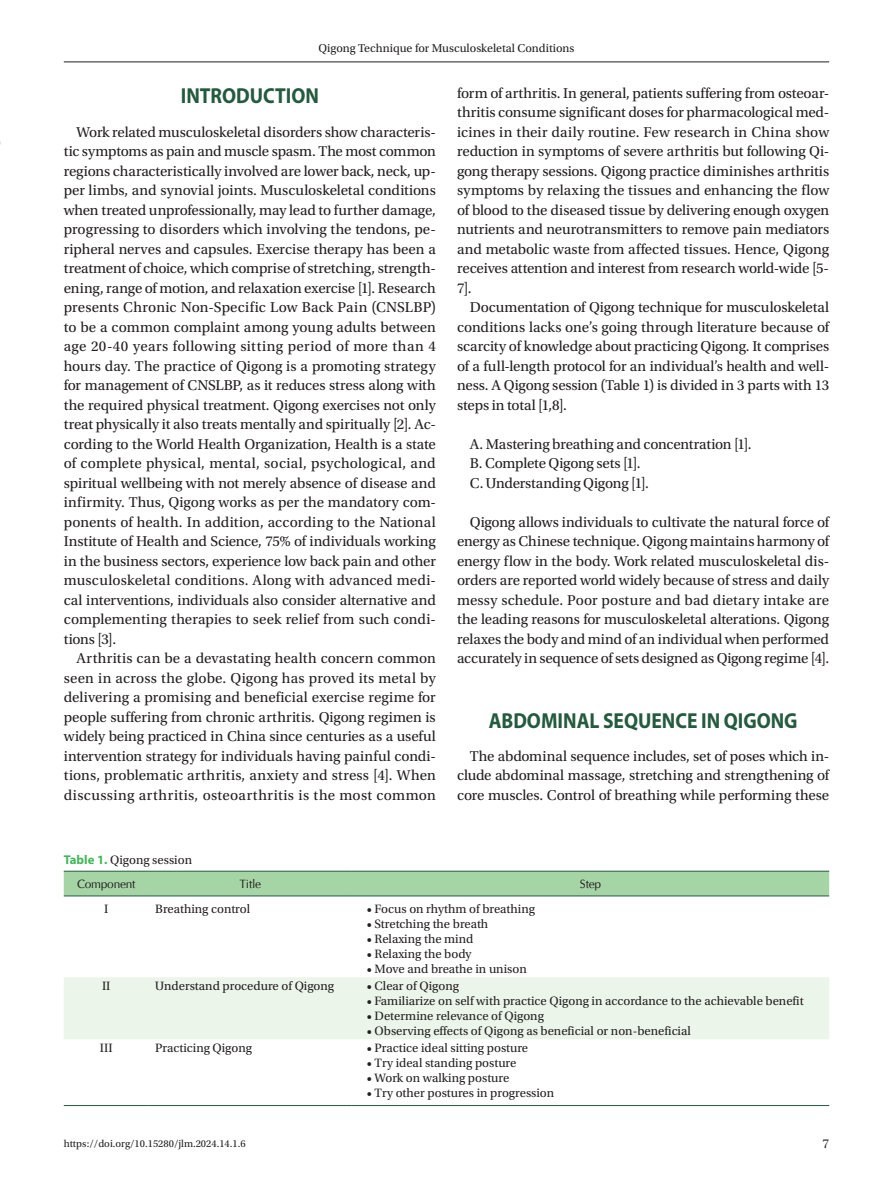
<style>
.page{position:relative;width:893px;height:1191px;background:#fff}
.page>*{position:absolute;margin:0;border:0;box-sizing:border-box;transform-origin:0 0}
.t1{font:700 21.75px "Myriad Pro";color:#245a3e;scale:.9 1}
.t2{font:15px/19.5px "Utopia Std";letter-spacing:-.01em;color:#231f20;text-align:justify}
.t3{font:13.5px "Utopia Std";color:#231f20}
.t4{font:12.75px "Utopia Std";color:#231f20}
.t5{font:12px "Utopia Std";color:#231f20}
.t6{font:12px "CG Omega";letter-spacing:-.02em;color:#231f20}
.t7{font:10.5px "Utopia Std";color:#231f20}
.s1{font-family:"Myriad Pro";font-weight:700;color:#41b757}
</style>
<div class="page">
<hr style="left:64px;top:61px;width:765px;height:1px;background:#231f20">
<div style="left:64px;top:871px;width:765px;height:24px;background:#a6d5a5"></div>
<div style="left:64px;top:977px;width:765px;height:62px;background:#ebf5ea"></div>
<hr style="left:64px;top:870px;width:85px;height:1px;background:#245a3e">
<hr style="left:149px;top:870px;width:203px;height:1px;background:#245a3e">
<hr style="left:352px;top:870px;width:477px;height:1px;background:#245a3e">
<hr style="left:64px;top:895px;width:85px;height:1px;background:#245a3e">
<hr style="left:149px;top:895px;width:203px;height:1px;background:#245a3e">
<hr style="left:352px;top:895px;width:477px;height:1px;background:#245a3e">
<hr style="left:64px;top:1105px;width:85px;height:1px;background:#245a3e">
<hr style="left:149px;top:1105px;width:203px;height:1px;background:#245a3e">
<hr style="left:352px;top:1105px;width:477px;height:1px;background:#245a3e">
<p class="t5" style="left:318px;top:41px;width:257px">Qigong Technique for Musculoskeletal Conditions</p>
<h1 class="t1" style="left:181px;top:82px;width:155px">INTRODUCTION</h1>
<p class="t2" style="left:64px;top:122px;width:374px;text-indent:13px">Work related musculoskeletal disorders show characteris&shy;tic symptoms as pain and muscle spasm. The most common regions characteristically involved are lower back, neck, up&shy;per limbs, and synovial joints. Musculoskeletal conditions when treated unprofessionally, may lead to further damage, progressing to disorders which involving the tendons, pe&shy;ripheral nerves and capsules. Exercise therapy has been a treatment of choice, which comprise of stretching, strength&shy;ening, range of motion, and relaxation exercise [1]. Research presents Chronic Non-Specific Low Back Pain (CNSLBP) to be a common complaint among young adults between age 20-40 years following sitting period of more than 4 hours day. The practice of Qigong is a promoting strategy for management of CNSLBP, as it reduces stress along with the required physical treatment. Qigong exercises not only treat physically it also treats mentally and spiritually [2]. Ac&shy;cording to the World Health Organization, Health is a state of complete physical, mental, social, psychological, and spiritual wellbeing with not merely absence of disease and infirmity. Thus, Qigong works as per the mandatory com&shy;ponents of health. In addition, according to the National Institute of Health and Science, 75% of individuals working in the business sectors, experience low back pain and other musculoskeletal conditions. Along with advanced medi&shy;cal interventions, individuals also consider alternative and complementing therapies to seek relief from such condi&shy;tions [3].</p>
<p class="t2" style="left:64px;top:649px;width:374px;text-indent:13px">Arthritis can be a devastating health concern common seen in across the globe. Qigong has proved its metal by delivering a promising and beneficial exercise regime for people suffering from chronic arthritis. Qigong regimen is widely being practiced in China since centuries as a useful intervention strategy for individuals having painful condi&shy;tions, problematic arthritis, anxiety and stress [4]. When discussing arthritis, osteoarthritis is the most common</p>
<p class="t2" style="left:457px;top:83px;width:374px">form of arthritis. In general, patients suffering from osteoar&shy;thritis consume significant doses for pharmacological med&shy;icines in their daily routine. Few research in China show reduction in symptoms of severe arthritis but following Qi&shy;gong therapy sessions. Qigong practice diminishes arthritis symptoms by relaxing the tissues and enhancing the flow of blood to the diseased tissue by delivering enough oxygen nutrients and neurotransmitters to remove pain mediators and metabolic waste from affected tissues. Hence, Qigong receives attention and interest from research world-wide [5- 7].</p>
<p class="t2" style="left:457px;top:298px;width:374px;text-indent:13px">Documentation of Qigong technique for musculoskeletal conditions lacks one’s going through literature because of scarcity of knowledge about practicing Qigong. It comprises of a full-length protocol for an individual’s health and well&shy;ness. A Qigong session (Table 1) is divided in 3 parts with 13 steps in total [1,8].</p>
<p class="t2" style="left:470px;top:434px;width:283px;text-align:left">A. Mastering breathing and concentration [1].<br>B. Complete Qigong sets [1].<br>C. Understanding Qigong [1].</p>
<p class="t2" style="left:457px;top:512px;width:374px;text-indent:13px">Qigong allows individuals to cultivate the natural force of energy as Chinese technique. Qigong maintains harmony of energy flow in the body. Work related musculoskeletal dis&shy;orders are reported world widely because of stress and daily messy schedule. Poor posture and bad dietary intake are the leading reasons for musculoskeletal alterations. Qigong relaxes the body and mind of an individual when performed accurately in sequence of sets designed as Qigong regime [4].</p>
<h1 class="t1" style="left:489px;top:706px;width:345px">ABDOMINAL SEQUENCE IN QIGONG</h1>
<p class="t2" style="left:457px;top:746px;width:374px;text-indent:13px">The abdominal sequence includes, set of poses which in&shy;clude abdominal massage, stretching and strengthening of core muscles. Control of breathing while performing these</p>
<p class="t4" style="left:64px;top:853px;width:130px"><span class="s1">Table 1.</span> Qigong session</p>
<p class="t6" style="left:77px;top:876px;width:60px">Component</p>
<p class="t6" style="left:240px;top:876px;width:23px">Title</p>
<p class="t6" style="left:580px;top:876px;width:23px">Step</p>
<p class="t4" style="left:104px;top:902px;width:6px">I</p>
<p class="t4" style="left:155px;top:902px;width:96px">Breathing control</p>
<p class="t4" style="left:367px;top:902px;width:170px">• Focus on rhythm of breathing</p>
<p class="t4" style="left:367px;top:917px;width:123px">• Stretching the breath</p>
<p class="t4" style="left:367px;top:932px;width:108px">• Relaxing the mind</p>
<p class="t4" style="left:367px;top:947px;width:106px">• Relaxing the body</p>
<p class="t4" style="left:367px;top:962px;width:162px">• Move and breathe in unison</p>
<p class="t4" style="left:102px;top:979px;width:10px">II</p>
<p class="t4" style="left:155px;top:979px;width:180px">Understand procedure of Qigong</p>
<p class="t4" style="left:367px;top:979px;width:94px">• Clear of Qigong</p>
<p class="t4" style="left:367px;top:994px;width:438px">• Familiarize on self with practice Qigong in accordance to the achievable benefit</p>
<p class="t4" style="left:367px;top:1009px;width:179px">• Determine relevance of Qigong</p>
<p class="t4" style="left:367px;top:1024px;width:326px">• Observing effects of Qigong as beneficial or non-beneficial</p>
<p class="t4" style="left:100px;top:1041px;width:14px">III</p>
<p class="t4" style="left:155px;top:1041px;width:98px">Practicing Qigong</p>
<p class="t4" style="left:367px;top:1041px;width:163px">• Practice ideal sitting posture</p>
<p class="t4" style="left:367px;top:1056px;width:151px">• Try ideal standing posture</p>
<p class="t4" style="left:367px;top:1071px;width:144px">• Work on walking posture</p>
<p class="t4" style="left:367px;top:1086px;width:189px">• Try other postures in progression</p>
<p class="t7" style="left:64px;top:1137px;width:183px">https://doi.org/10.15280/jlm.2024.14.1.6</p>
<p class="t3" style="left:822px;top:1135px;width:8px">7</p>
</div>
